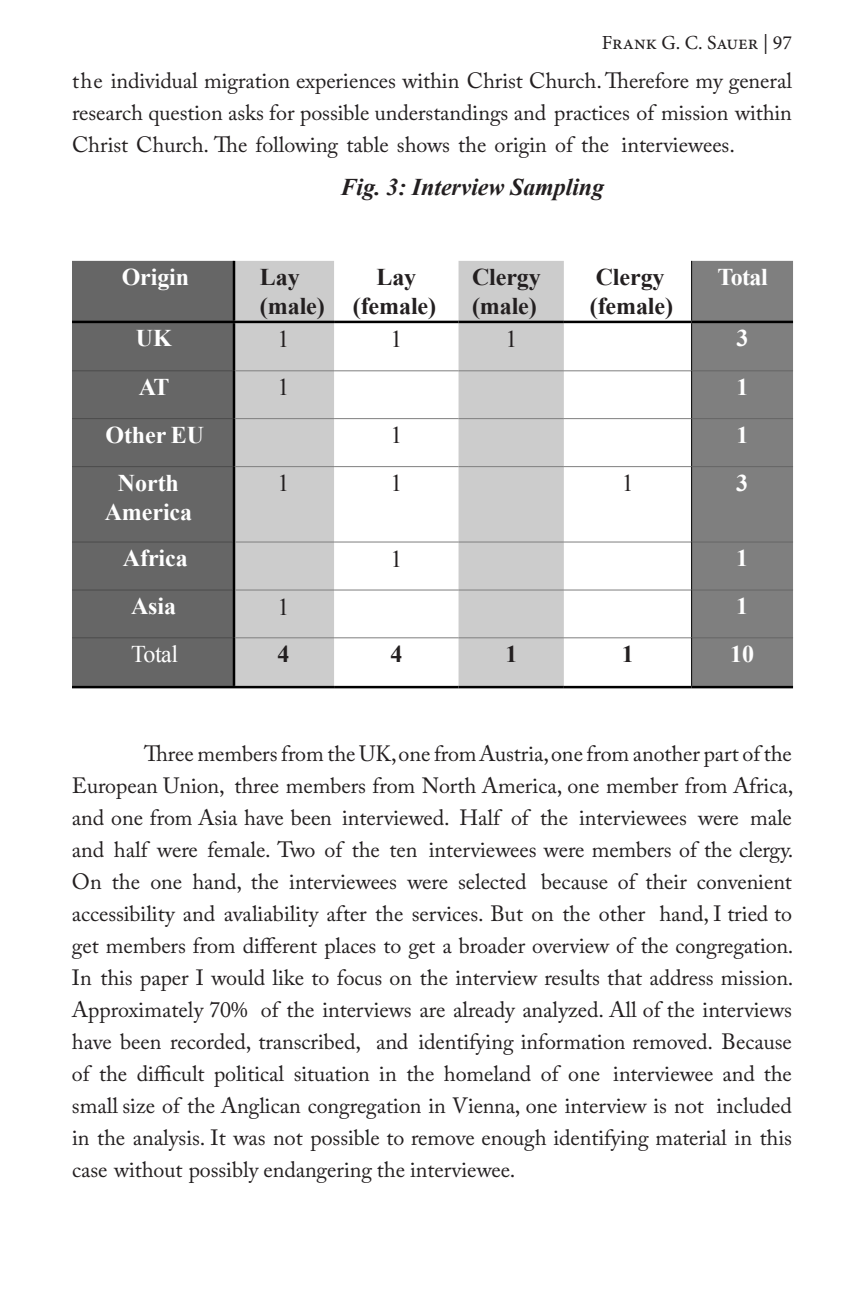
<style>
.page{position:relative;width:864px;height:1296px;background:#fff}
.page>*{position:absolute;margin:0;border:0;box-sizing:border-box;transform-origin:0 0}
.t1{font:700 24px/28.8px "Times New Roman";letter-spacing:-.005em;color:#fff;text-align:center}
.t2{font:700 24px/28.8px "Times New Roman";letter-spacing:-.005em;color:#231f20}
.t3{font:italic 700 24px "Times New Roman";letter-spacing:-.005em;color:#231f20}
.t4{font:24px "Times New Roman";color:#231f20}
.t5{font:24px "Times New Roman";letter-spacing:-.02em;color:#fff}
.t6{font:22px/32px "Adobe Caslon Pro";letter-spacing:-.005em;color:#231f20;text-align:justify}
.t7{font:20px "Minion Pro";color:#231f20}
</style>
<div class="page">
<div style="left:72px;top:261px;width:161px;height:425px;background:#666"></div>
<svg style="left:235px;top:261px;width:329px;height:425px;fill:#ccc"></svg>
<div style="left:692px;top:261px;width:101px;height:425px;background:#7f7f7f"></div>
<hr style="left:233px;top:261px;width:2px;height:60px;background:#000">
<hr style="left:691px;top:261px;width:1px;height:60px;background:#000">
<hr style="left:233px;top:323px;width:2px;height:48px;background:#000">
<hr style="left:691px;top:323px;width:1px;height:48px;background:#000">
<hr style="left:72px;top:321px;width:162px;height:2px;background:#000">
<hr style="left:234px;top:321px;width:100px;height:2px;background:#000">
<hr style="left:334px;top:321px;width:125px;height:2px;background:#000">
<hr style="left:459px;top:321px;width:105px;height:2px;background:#000">
<hr style="left:564px;top:321px;width:128px;height:2px;background:#000">
<hr style="left:692px;top:321px;width:101px;height:2px;background:#000">
<hr style="left:72px;top:370px;width:161px;height:1px;background:#4b4b4b">
<hr style="left:233px;top:371px;width:2px;height:48px;background:#000">
<hr style="left:235px;top:370px;width:99px;height:1px;background:#7f7f7f">
<hr style="left:334px;top:370px;width:125px;height:1px;background:#7f7f7f">
<hr style="left:459px;top:370px;width:105px;height:1px;background:#7f7f7f">
<hr style="left:564px;top:370px;width:127px;height:1px;background:#7f7f7f">
<hr style="left:691px;top:371px;width:1px;height:48px;background:#000">
<hr style="left:692px;top:370px;width:101px;height:1px;background:#666">
<hr style="left:72px;top:418px;width:161px;height:1px;background:#4b4b4b">
<hr style="left:233px;top:419px;width:2px;height:48px;background:#000">
<hr style="left:235px;top:418px;width:99px;height:1px;background:#7f7f7f">
<hr style="left:334px;top:418px;width:125px;height:1px;background:#7f7f7f">
<hr style="left:459px;top:418px;width:105px;height:1px;background:#7f7f7f">
<hr style="left:564px;top:418px;width:127px;height:1px;background:#7f7f7f">
<hr style="left:691px;top:419px;width:1px;height:48px;background:#000">
<hr style="left:692px;top:418px;width:101px;height:1px;background:#666">
<hr style="left:72px;top:466px;width:161px;height:1px;background:#4b4b4b">
<hr style="left:233px;top:467px;width:2px;height:75px;background:#000">
<hr style="left:235px;top:466px;width:99px;height:1px;background:#7f7f7f">
<hr style="left:334px;top:466px;width:125px;height:1px;background:#7f7f7f">
<hr style="left:459px;top:466px;width:105px;height:1px;background:#7f7f7f">
<hr style="left:564px;top:466px;width:127px;height:1px;background:#7f7f7f">
<hr style="left:691px;top:467px;width:1px;height:75px;background:#000">
<hr style="left:692px;top:466px;width:101px;height:1px;background:#666">
<hr style="left:72px;top:542px;width:161px;height:1px;background:#4b4b4b">
<hr style="left:233px;top:542px;width:2px;height:48px;background:#000">
<hr style="left:235px;top:542px;width:99px;height:1px;background:#7f7f7f">
<hr style="left:334px;top:542px;width:125px;height:1px;background:#7f7f7f">
<hr style="left:459px;top:542px;width:105px;height:1px;background:#7f7f7f">
<hr style="left:564px;top:542px;width:127px;height:1px;background:#7f7f7f">
<hr style="left:691px;top:542px;width:1px;height:48px;background:#000">
<hr style="left:692px;top:542px;width:101px;height:1px;background:#666">
<hr style="left:72px;top:590px;width:161px;height:1px;background:#4b4b4b">
<hr style="left:233px;top:590px;width:2px;height:48px;background:#000">
<hr style="left:235px;top:590px;width:99px;height:1px;background:#7f7f7f">
<hr style="left:334px;top:590px;width:125px;height:1px;background:#7f7f7f">
<hr style="left:459px;top:590px;width:105px;height:1px;background:#7f7f7f">
<hr style="left:564px;top:590px;width:127px;height:1px;background:#7f7f7f">
<hr style="left:691px;top:590px;width:1px;height:48px;background:#000">
<hr style="left:692px;top:590px;width:101px;height:1px;background:#666">
<hr style="left:72px;top:637px;width:161px;height:1px;background:#4b4b4b">
<hr style="left:233px;top:638px;width:2px;height:48px;background:#000">
<hr style="left:235px;top:637px;width:99px;height:1px;background:#7f7f7f">
<hr style="left:334px;top:637px;width:125px;height:1px;background:#7f7f7f">
<hr style="left:459px;top:637px;width:105px;height:1px;background:#7f7f7f">
<hr style="left:564px;top:637px;width:127px;height:1px;background:#7f7f7f">
<hr style="left:692px;top:637px;width:101px;height:1px;background:#666">
<hr style="left:72px;top:686px;width:162px;height:2px;background:#000">
<hr style="left:234px;top:686px;width:100px;height:2px;background:#000">
<hr style="left:334px;top:686px;width:125px;height:2px;background:#000">
<hr style="left:459px;top:686px;width:105px;height:2px;background:#000">
<hr style="left:564px;top:686px;width:128px;height:2px;background:#000">
<hr style="left:692px;top:686px;width:101px;height:2px;background:#000">
<hr style="left:691px;top:638px;width:1px;height:48px;background:#000">
<p class="t7" style="left:602px;top:29px;width:192px">Frank G. C. Sauer | 97</p>
<p class="t6" style="left:72px;top:65px;width:722px">the individual migration experiences within Christ Church. Therefore my general research question asks for possible understandings and practices of mission within Christ Church. The following table shows the origin of the interviewees.</p>
<p class="t3" style="left:341px;top:174px;width:265px">Fig. 3: Interview Sampling</p>
<p class="t1" style="left:122px;top:263px;width:69px">Origin</p>
<p class="t2" style="left:260px;top:263px;width:66px">Lay (male)</p>
<p class="t2" style="left:353px;top:263px;width:85px;text-align:center">Lay (female)</p>
<p class="t2" style="left:472px;top:263px;width:70px">Clergy (male)</p>
<p class="t2" style="left:590px;top:263px;width:85px">Clergy (female)</p>
<p class="t1" style="left:718px;top:263px;width:52px">Total</p>
<p class="t1" style="left:136px;top:324px;width:38px">UK</p>
<p class="t4" style="left:278px;top:325px;width:13px">1</p>
<p class="t4" style="left:390px;top:325px;width:13px">1</p>
<p class="t4" style="left:505px;top:325px;width:14px">1</p>
<p class="t1" style="left:736px;top:324px;width:13px">3</p>
<p class="t1" style="left:139px;top:373px;width:32px">AT</p>
<p class="t4" style="left:278px;top:374px;width:13px">1</p>
<p class="t1" style="left:736px;top:373px;width:13px">1</p>
<p class="t1" style="left:105px;top:420px;width:100px">Other EU</p>
<p class="t4" style="left:390px;top:422px;width:13px">1</p>
<p class="t1" style="left:736px;top:420px;width:13px">1</p>
<p class="t1" style="left:105px;top:468px;width:89px">North<br>America</p>
<p class="t4" style="left:278px;top:470px;width:13px">1</p>
<p class="t4" style="left:390px;top:470px;width:13px">1</p>
<p class="t4" style="left:622px;top:470px;width:13px">1</p>
<p class="t1" style="left:736px;top:468px;width:13px">3</p>
<p class="t1" style="left:123px;top:544px;width:66px">Africa</p>
<p class="t4" style="left:390px;top:545px;width:13px">1</p>
<p class="t1" style="left:736px;top:544px;width:13px">1</p>
<p class="t1" style="left:131px;top:592px;width:47px">Asia</p>
<p class="t4" style="left:278px;top:593px;width:13px">1</p>
<p class="t1" style="left:736px;top:592px;width:13px">1</p>
<p class="t5" style="left:131px;top:641px;width:49px">Total</p>
<p class="t2" style="left:278px;top:640px;width:13px">4</p>
<p class="t2" style="left:390px;top:640px;width:13px">4</p>
<p class="t2" style="left:505px;top:640px;width:14px">1</p>
<p class="t2" style="left:622px;top:640px;width:13px">1</p>
<p class="t1" style="left:730px;top:640px;width:25px">10</p>
<p class="t6" style="left:72px;top:737px;width:723px;text-indent:72px">Three members from the UK, one from Austria, one from another part of the European Union, three members from North America, one member from Africa, and one from Asia have been interviewed. Half of the interviewees were male and half were female. Two of the ten interviewees were members of the clergy.<br>On the one hand, the interviewees were selected because of their convenient accessibility and avaliability after the services. But on the other hand, I tried to get members from different places to get a broader overview of the congregation.<br>In this paper I would like to focus on the interview results that address mission.<br>Approximately 70% of the interviews are already analyzed. All of the interviews have been recorded, transcribed, and identifying information removed. Because of the difficult political situation in the homeland of one interviewee and the small size of the Anglican congregation in Vienna, one interview is not included in the analysis. It was not possible to remove enough identifying material in this case without possibly endangering the interviewee.</p>
</div>
